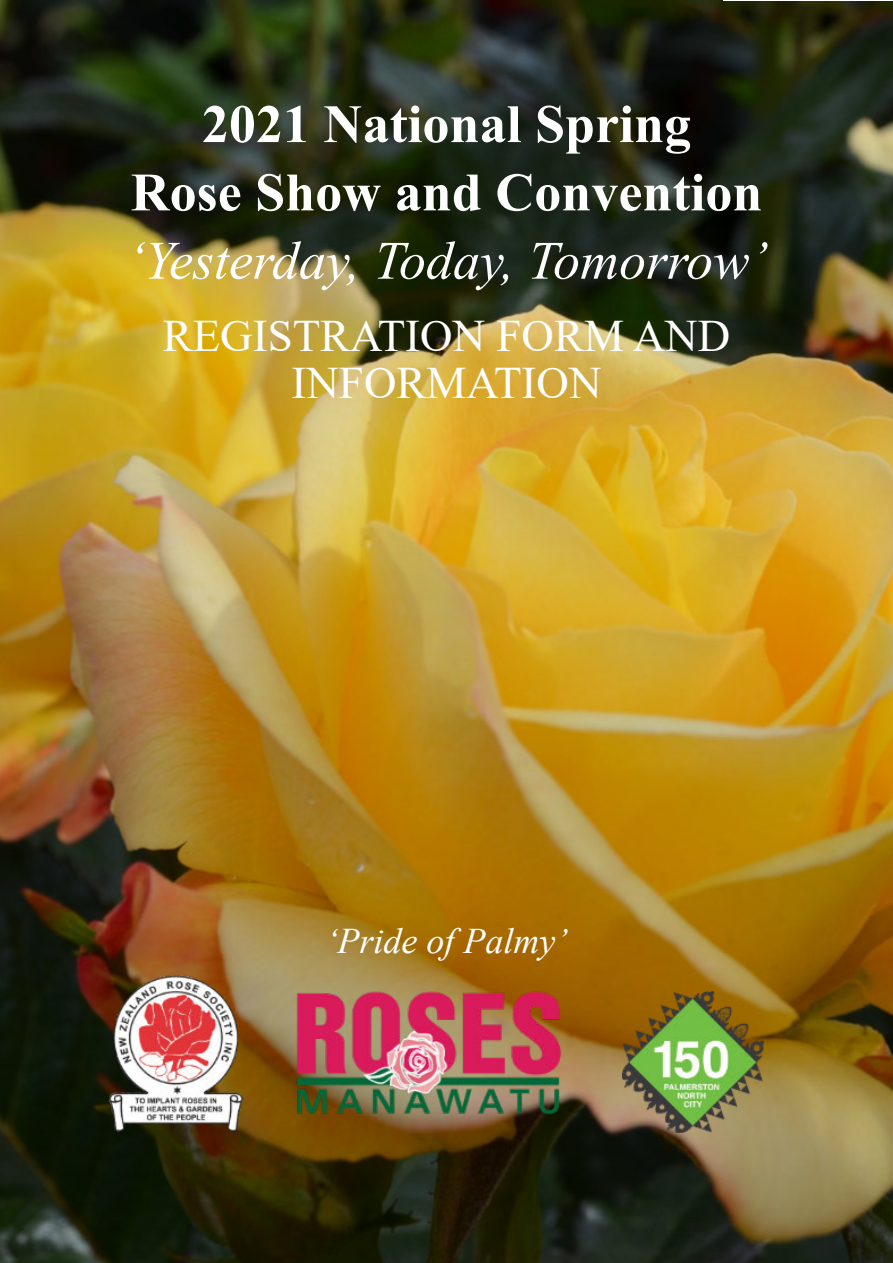
<style>
.page{position:relative;width:893px;height:1263px;background:#fff}
.page>*{position:absolute;margin:0;border:0;box-sizing:border-box;transform-origin:0 0}
.t1{font:700 54px/68.2px "Times New Roman";color:#fff;text-align:center}
.t2{font:italic 54px "Times New Roman";color:#fff}
.t3{font:45px/47px "Times New Roman";color:#fff;text-align:center}
.t4{font:italic 36px "Times New Roman";color:#fff}
</style>
<div class="page">
<img style="left:0;top:0;width:893px;height:1263px">
<img style="left:622px;top:992px;width:141px;height:141px">
<img style="left:276px;top:973px;width:302px;height:160px">
<img style="left:106px;top:972px;width:141px;height:164px">
<p class="t1" style="left:131px;top:95px;width:633px">2021 National Spring<br>Rose Show and Convention</p>
<p class="t2" style="left:126px;top:241px;width:643px">‘Yesterday, Today, Tomorrow’</p>
<p class="t3" style="left:163px;top:316px;width:569px">REGISTRATION FORM AND<br>INFORMATION</p>
<p class="t4" style="left:325px;top:928px;width:243px">‘Pride of Palmy’</p>
</div>
